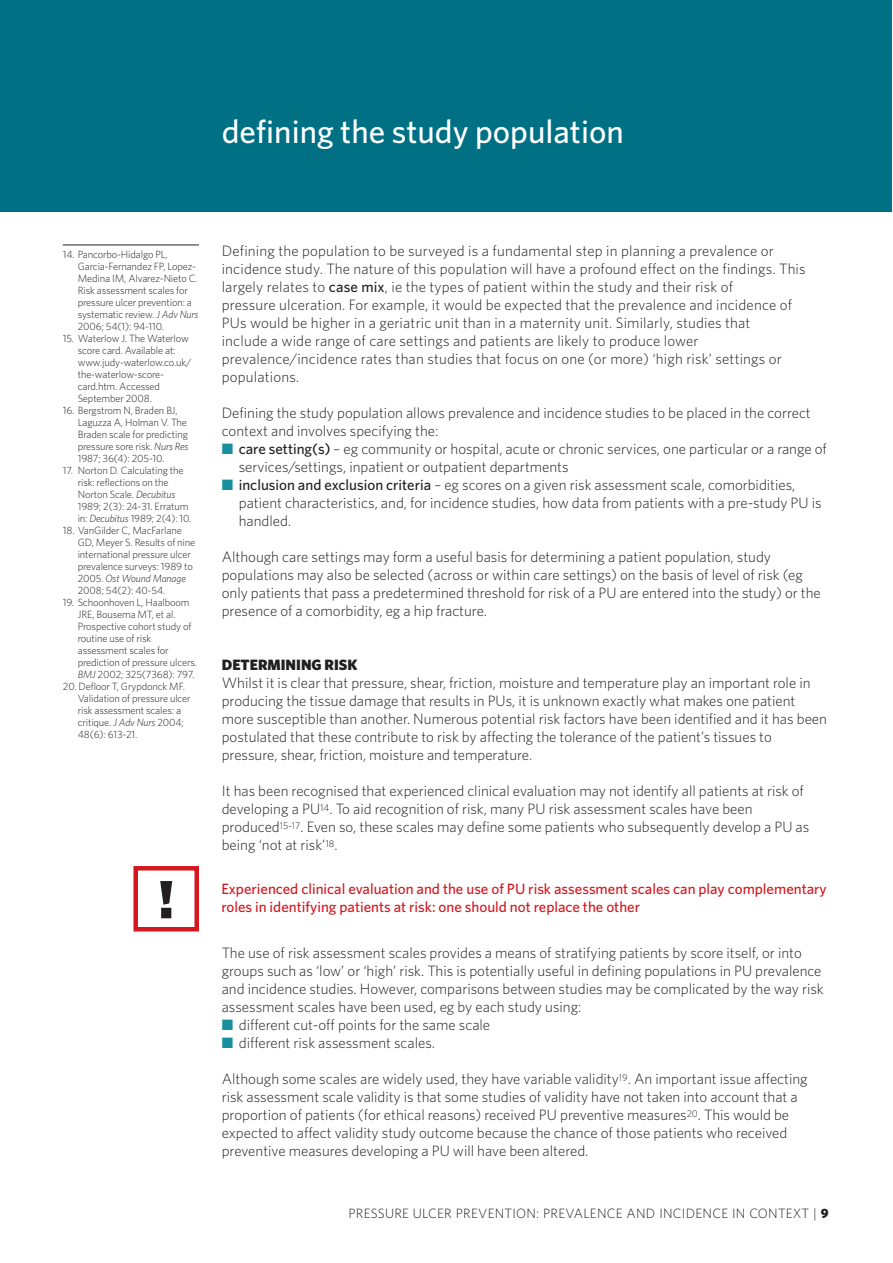
<style>
.page{position:relative;width:893px;height:1263px;background:#fff}
.page>*{position:absolute;margin:0;border:0;box-sizing:border-box;transform-origin:0 0}
.t1{font:900 54px "Whitney";color:#231f20}
.t2{font:500 33px "Whitney";color:#fff}
.t3{font:300 15px/18px "Whitney";color:#231f20}
.t4{font:500 15px/18px "Whitney";color:#d5171f}
.t5{font:900 15px "Whitney";color:#231f20}
.t6{font:300 13.5px "Whitney";letter-spacing:.02em;color:#231f20}
.t7{font:300 10.5px/12px "Whitney";letter-spacing:-.015em;color:#231f20}
.s1{font-style:italic}
.s2{font-weight:500}
.s3{color:#1890a0}
.s4{font-weight:900}
</style>
<div class="page">
<div style="left:0;top:0;width:891px;height:212px;background:#007184"></div>
<div style="left:133px;top:866px;width:66px;height:66px;border:4px solid #d5171f"></div>
<hr style="left:63px;top:245px;width:136px;height:1px;background:#231f20">
<h2 class="t2" style="left:222px;top:119px;width:403px">defining the study population</h2>
<p class="t7" style="left:78px;top:249px;width:122px;text-indent:-15px">14. Pancorbo-Hidalgo PL,<br>Garcia-Fernandez FP, Lopez-<br>Medina IM, Alvarez-Nieto C.<br>Risk assessment scales for pressure ulcer prevention: a systematic review. <span class="s1">J Adv Nurs<br></span>2006; 54(1): 94-110.</p>
<p class="t7" style="left:78px;top:333px;width:115px;text-indent:-15px">15. Waterlow J. The Waterlow score card. Available at: www.judy-waterlow.co.uk/ the-waterlow-score&shy;card.htm. Accessed<br>September 2008.</p>
<p class="t7" style="left:78px;top:405px;width:112px;text-indent:-15px">16. Bergstrom N, Braden BJ,<br>Laguzza A, Holman V. The<br>Braden scale for predicting pressure sore risk. <span class="s1">Nurs Res<br></span>1987; 36(4): 205-10.</p>
<p class="t7" style="left:78px;top:465px;width:115px;text-indent:-15px">17. Norton D. Calculating the risk: reflections on the<br>Norton Scale. <span class="s1">Decubitus<br></span>1989; 2(3): 24-31. Erratum in: <span class="s1">Decubitus</span> 1989; 2(4): 10.</p>
<p class="t7" style="left:78px;top:525px;width:119px;text-indent:-15px">18. VanGilder C, MacFarlane<br>GD, Meyer S. Results of nine international pressure ulcer prevalence surveys: 1989 to<br>2005. <span class="s1">Ost Wound Manage<br></span>2008; 54(2): 40-54.</p>
<p class="t7" style="left:78px;top:597px;width:121px;text-indent:-15px">19. Schoonhoven L, Haalboom<br>JRE, Bousema MT, et al.<br>Prospective cohort study of routine use of risk assessment scales for prediction of pressure ulcers.<br><span class="s1">BMJ</span> 2002; 325(7368): 797.</p>
<p class="t7" style="left:78px;top:681px;width:114px;text-indent:-15px">20. Defloor T, Grypdonck MF.<br>Validation of pressure ulcer risk assessment scales: a critique. <span class="s1">J Adv Nurs</span> 2004;<br>48(6): 613-21.</p>
<p class="t3" style="left:222px;top:243px;width:585px">Defining the population to be surveyed is a fundamental step in planning a prevalence or incidence study. The nature of this population will have a profound effect on the findings. This largely relates to <span class="s2">case mix</span>, ie the types of patient within the study and their risk of<br>pressure ulceration. For example, it would be expected that the prevalence and incidence of PUs would be higher in a geriatric unit than in a maternity unit. Similarly, studies that<br>include a wide range of care settings and patients are likely to produce lower prevalence/incidence rates than studies that focus on one (or more) ‘high risk’ settings or populations.</p>
<p class="t3" style="left:222px;top:405px;width:590px">Defining the study population allows prevalence and incidence studies to be placed in the correct context and involves specifying the:</p>
<p class="t3" style="left:239px;top:441px;width:589px;text-indent:-17px"><span class="s3">■</span> <span class="s2">care setting(s)</span> – eg community or hospital, acute or chronic services, one particular or a range of services/settings, inpatient or outpatient departments</p>
<p class="t3" style="left:239px;top:477px;width:584px;text-indent:-17px"><span class="s3">■</span> <span class="s2">inclusion and exclusion criteria</span> – eg scores on a given risk assessment scale, comorbidities, patient characteristics, and, for incidence studies, how data from patients with a pre-study PU is handled.</p>
<p class="t3" style="left:222px;top:549px;width:600px">Although care settings may form a useful basis for determining a patient population, study populations may also be selected (across or within care settings) on the basis of level of risk (eg only patients that pass a predetermined threshold for risk of a PU are entered into the study) or the presence of a comorbidity, eg a hip fracture.</p>
<p class="t5" style="left:222px;top:659px;width:137px">DETERMINING RISK</p>
<p class="t3" style="left:222px;top:675px;width:606px">Whilst it is clear that pressure, shear, friction, moisture and temperature play an important role in producing the tissue damage that results in PUs, it is unknown exactly what makes one patient more susceptible than another. Numerous potential risk factors have been identified and it has been postulated that these contribute to risk by affecting the tolerance of the patient’s tissues to pressure, shear, friction, moisture and temperature.</p>
<p class="t3" style="left:222px;top:783px;width:589px">It has been recognised that experienced clinical evaluation may not identify all patients at risk of developing a PU<sup>14</sup>. To aid recognition of risk, many PU risk assessment scales have been produced<sup>15-17</sup>. Even so, these scales may define some patients who subsequently develop a PU as being ‘not at risk’<sup>18</sup>.</p>
<h1 class="t1" style="left:158px;top:879px;width:18px">!</h1>
<p class="t4" style="left:221px;top:881px;width:607px">Experienced clinical evaluation and the use of PU risk assessment scales can play complementary roles in identifying patients at risk: one should not replace the other</p>
<p class="t3" style="left:222px;top:945px;width:603px">The use of risk assessment scales provides a means of stratifying patients by score itself, or into groups such as ‘low’ or ‘high’ risk. This is potentially useful in defining populations in PU prevalence and incidence studies. However, comparisons between studies may be complicated by the way risk assessment scales have been used, eg by each study using:</p>
<p class="t3" style="left:222px;top:1017px;width:270px"><span class="s3">■</span> different cut-off points for the same scale</p>
<p class="t3" style="left:222px;top:1035px;width:215px"><span class="s3">■</span> different risk assessment scales.</p>
<p class="t3" style="left:222px;top:1071px;width:587px">Although some scales are widely used, they have variable validity<sup>19</sup>. An important issue affecting risk assessment scale validity is that some studies of validity have not taken into account that a proportion of patients (for ethical reasons) received PU preventive measures<sup>20</sup>. This would be expected to affect validity study outcome because the chance of those patients who received preventive measures developing a PU will have been altered.</p>
<p class="t6" style="left:348px;top:1209px;width:481px">PRESSURE ULCER PREVENTION: PREVALENCE AND INCIDENCE IN CONTEXT | <span class="s4">9</span></p>
</div>
